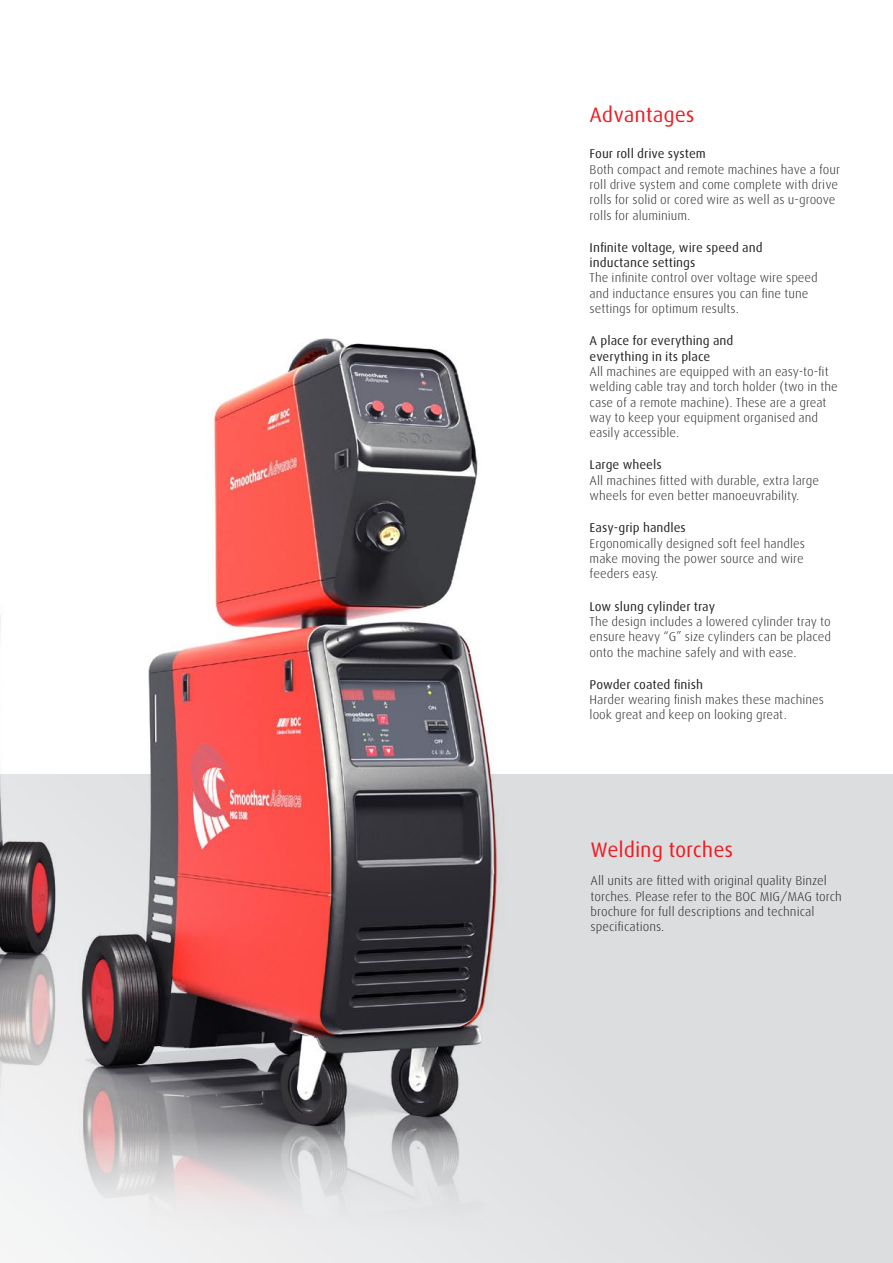
<style>
.page{position:relative;width:893px;height:1263px;background:#fff}
.page>*{position:absolute;margin:0;border:0;box-sizing:border-box;transform-origin:0 0}
.t1{font:21px "Linde Dax OT";letter-spacing:-.005em;color:#ee1d23}
.t2{font:300 12.75px/15.3px "Linde Dax OT";color:#231f20}
.t3{font:12.75px/15.3px "Linde Dax OT";color:#231f20}
</style>
<div class="page">
<div style="left:0;top:774px;width:893px;height:489px;background:linear-gradient(to right,#f5f6f6,#d9dbdd)"></div>
<img style="left:0;top:338px;width:799px;height:898px">
<img style="left:0;top:410px;width:240px;height:737px">
<img style="left:81px;top:339px;width:415px;height:786px">
<img style="left:0;top:788px;width:55px;height:165px">
<h1 class="t1" style="left:590px;top:101px;width:107px">Advantages</h1>
<p class="t3" style="left:590px;top:146px;width:118px">Four roll drive system</p>
<p class="t2" style="left:590px;top:161px;width:252px">Both compact and remote machines have a four roll drive system and come complete with drive rolls for solid or cored wire as well as u-groove rolls for aluminium.</p>
<p class="t3" style="left:590px;top:239px;width:174px">Infinite voltage, wire speed and inductance settings</p>
<p class="t2" style="left:590px;top:270px;width:230px">The infinite control over voltage wire speed and inductance ensures you can fine tune settings for optimum results.</p>
<p class="t3" style="left:590px;top:333px;width:145px">A place for everything and everything in its place</p>
<p class="t2" style="left:590px;top:363px;width:250px">All machines are equipped with an easy-to-fit welding cable tray and torch holder (two in the case of a remote machine). These are a great way to keep your equipment organised and easily accessible.</p>
<p class="t3" style="left:590px;top:457px;width:74px">Large wheels</p>
<p class="t2" style="left:590px;top:472px;width:231px">All machines fitted with durable, extra large wheels for even better manoeuvrability.</p>
<p class="t3" style="left:590px;top:520px;width:98px">Easy-grip handles</p>
<p class="t2" style="left:590px;top:535px;width:217px;text-align:justify">Ergonomically designed soft feel handles make moving the power source and wire feeders easy.</p>
<p class="t3" style="left:590px;top:598px;width:127px">Low slung cylinder tray</p>
<p class="t2" style="left:590px;top:613px;width:243px;text-align:justify">The design includes a lowered cylinder tray to ensure heavy “G” size cylinders can be placed onto the machine safely and with ease.</p>
<p class="t3" style="left:590px;top:676px;width:115px">Powder coated finish</p>
<p class="t2" style="left:590px;top:692px;width:236px">Harder wearing finish makes these machines look great and keep on looking great.</p>
<h1 class="t1" style="left:591px;top:836px;width:144px">Welding torches</h1>
<p class="t2" style="left:591px;top:873px;width:253px">All units are fitted with original quality Binzel torches. Please refer to the BOC MIG/MAG torch brochure for full descriptions and technical specifications.</p>
</div>
